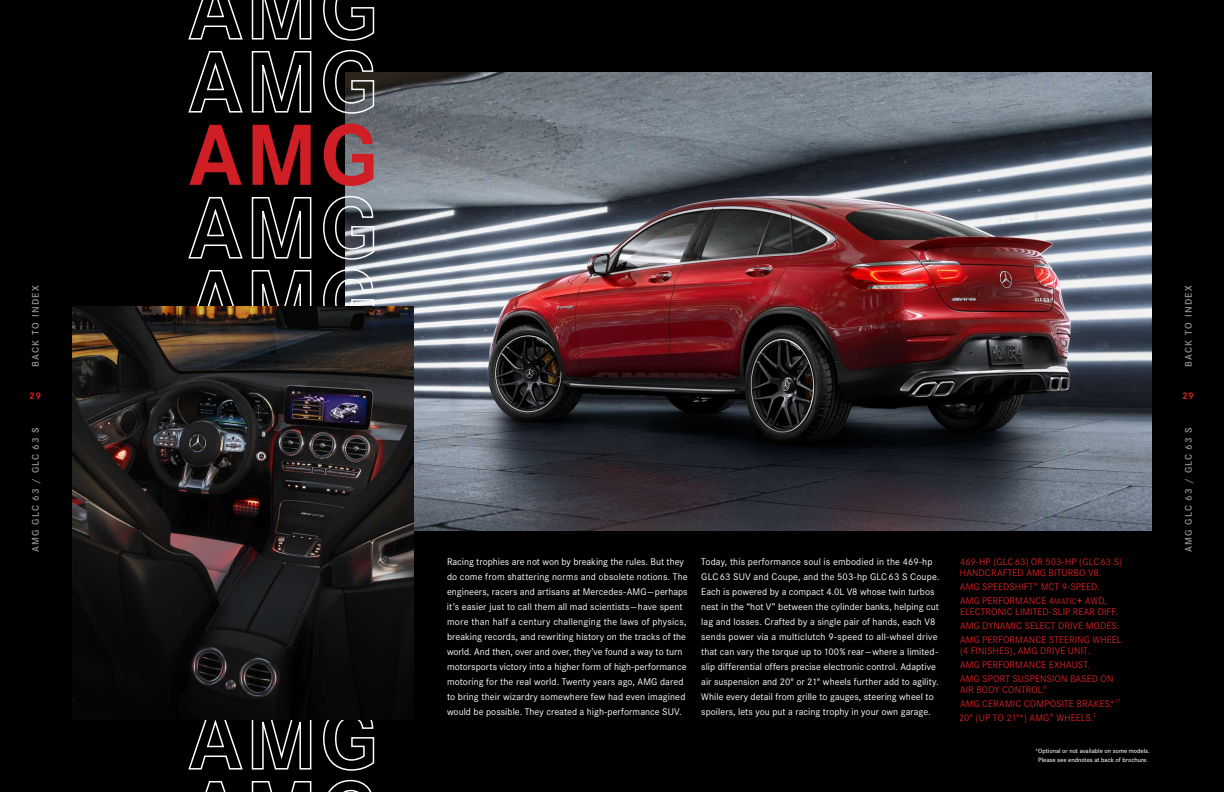
<style>
.page{position:relative;width:1224px;height:792px;background:#000}
.page>*{position:absolute;margin:0;border:0;box-sizing:border-box;transform-origin:0 0}
.t1{font:10px/15px "Corporate S";letter-spacing:.005em;color:#fff}
.t2{font:10px/14px "Corporate S";letter-spacing:.005em;color:#cf1f25}
.t3{font:600 10px "Corporate S";letter-spacing:.125em;color:#939598}
.t4{font:700 10px "Corporate S";color:#cf1f25}
.t5{font:500 6.5px/9px "Corporate S";color:#fff;text-align:center}
.s1{font-family:"Corporate S Reg SC850";font-size:8.5px}
.s2{font-weight:700}
</style>
<div class="page">
<img style="left:345px;top:72px;width:807px;height:459px">
<svg style="left:205px;top:779px;width:167px;height:13px"></svg>
<svg style="left:188px;top:720px;width:187px;height:51px"></svg>
<svg style="left:197px;top:268px;width:178px;height:38px"></svg>
<svg style="left:188px;top:195px;width:187px;height:65px"></svg>
<svg style="left:189px;top:124px;width:184px;height:62px"></svg>
<svg style="left:188px;top:49px;width:187px;height:65px"></svg>
<svg style="left:188px;top:0;width:187px;height:41px"></svg>
<img style="left:72px;top:306px;width:342px;height:414px">
<p class="t3" style="left:29px;top:367px;width:83px;rotate:-90deg">BACK TO INDEX</p>
<p class="t4" style="left:29px;top:390px;width:13px">29</p>
<p class="t3" style="left:29px;top:552px;width:127px;rotate:-90deg">AMG GLC 63 / GLC 63 S</p>
<p class="t1" style="left:447px;top:554px;width:242px">Racing trophies are not won by breaking the rules. But they do come from shattering norms and obsolete notions. The engineers, racers and artisans at Mercedes‑AMG—perhaps it’s easier just to call them all mad scientists—have spent more than half a century challenging the laws of physics, breaking records, and rewriting history on the tracks of the world. And then, over and over, they’ve found a way to turn motorsports victory into a higher form of high-performance motoring for the real world. Twenty years ago, AMG dared to bring their wizardry somewhere few had even imagined would be possible. They created a high-performance SUV.</p>
<p class="t1" style="left:701px;top:554px;width:240px">Today, this performance soul is embodied in the 469‑hp GLC63 SUV and Coupe, and the 503‑hp GLC63 S Coupe.<br>Each is powered by a compact 4.0L V8 whose twin turbos nest in the “hot V” between the cylinder banks, helping cut lag and losses. Crafted by a single pair of hands, each V8 sends power via a multiclutch 9‑speed to all-wheel drive that can vary the torque up to 100% rear—where a limited&shy;slip differential offers precise electronic control. Adaptive air suspension and 20" or 21" wheels further add to agility.<br>While every detail from grille to gauges, steering wheel to spoilers, lets you put a racing trophy in your own garage.</p>
<p class="t2" style="left:960px;top:556px;width:164px;line-height:11px">469‑HP (GLC63) OR 503‑HP (GLC63 S)<br>HANDCRAFTED AMG BITURBO V8.</p>
<p class="t2" style="left:960px;top:579px;width:148px">AMG SPEEDSHIFT<sup>®</sup> MCT 9‑SPEED.<br>AMG PERFORMANCE 4<span class="s1">MATIC</span><span class="s2">+</span> AWD,</p>
<p class="t2" style="left:960px;top:604px;width:163px">ELECTRONIC LIMITED-SLIP REAR DIFF.<br>AMG DYNAMIC SELECT DRIVE MODES.<br>AMG PERFORMANCE STEERING WHEEL</p>
<p class="t2" style="left:960px;top:643px;width:155px">(4 FINISHES), AMG DRIVE UNIT.<br>AMG PERFORMANCE EXHAUST.<br>AMG SPORT SUSPENSION BASED ON</p>
<p class="t2" style="left:959px;top:682px;width:163px">AIR BODY CONTROL.<sup>®<br></sup>AMG CERAMIC COMPOSITE BRAKES.*<sup>17<br></sup>20" (UP TO 21"*) AMG<sup>®</sup> WHEELS.<sup>1</sup></p>
<p class="t5" style="left:1035px;top:746px;width:116px">*Optional or not available on some models.<br>Please see endnotes at back of brochure.</p>
<p class="t3" style="left:1182px;top:367px;width:83px;rotate:-90deg">BACK TO INDEX</p>
<p class="t4" style="left:1182px;top:390px;width:13px">29</p>
<p class="t3" style="left:1182px;top:552px;width:127px;rotate:-90deg">AMG GLC 63 / GLC 63 S</p>
</div>
